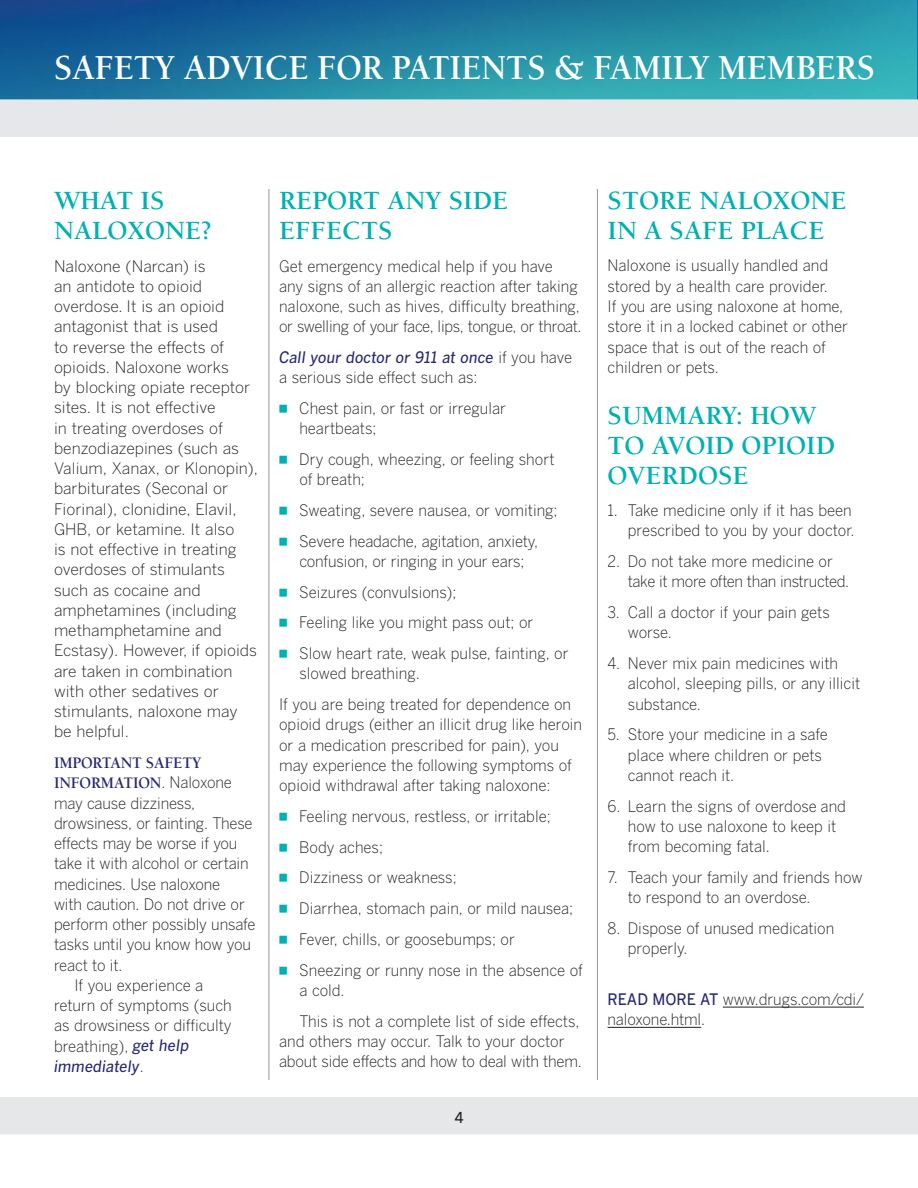
<style>
.page{position:relative;width:918px;height:1188px;background:#fff}
.page>*{position:absolute;margin:0;border:0;box-sizing:border-box;transform-origin:0 0}
.t1{font:700 36px "Berkeley";letter-spacing:-.01em;color:#fff;scale:.95 1}
.t2{font:700 27px/30px "Berkeley";color:#00b1b0}
.t3{font:700 16.5px/20.2px "Berkeley";letter-spacing:-.01em;color:#282973;scale:.95 1}
.t4{font:300 15.75px/20.2px "Benton Gothic";color:#231f20;scale:.95 1}
.t5{font:300 15.75px/20.2px "Benton Gothic";color:#231f20}
.t6{font:300 15.75px/20.2px "Benton Gothic";letter-spacing:-.025em;color:#231f20;scale:.95 1}
.t7{font:15.75px/30.8px "Universal Newswith Comm Pi";color:#00b1b0;text-align:justify;scale:.95 1}
.s1{font-family:"Benton Gothic";font-weight:300;font-size:15.75px;color:#231f20}
.s2{font-weight:500;font-style:italic;color:#282973}
.s3{font-weight:500;color:#282973}
</style>
<div class="page">
<hr style="left:723px;top:1007px;width:141px;height:1px;background:#231f20">
<hr style="left:608px;top:1027px;width:93px;height:1px;background:#231f20">
<hr style="left:597px;top:189px;width:1px;height:891px;background:#939598">
<hr style="left:269px;top:189px;width:1px;height:891px;background:#939598">
<svg style="left:0;top:0;width:918px;height:100px;background:#2282a3"></svg>
<div style="left:0;top:100px;width:918px;height:37px;background:#e6e7e9"></div>
<div style="left:0;top:1097px;width:918px;height:37px;background:#e6e7e9"></div>
<h1 class="t1" style="left:54px;top:48px;width:866px">SAFETY ADVICE FOR PATIENTS &amp; FAMILY MEMBERS</h1>
<h2 class="t2" style="left:54px;top:186px;width:160px">WHAT IS<br>NALOXONE?</h2>
<p class="t5" style="left:54px;top:255px;width:205px">Naloxone (Narcan) is<br>an antidote to opioid overdose. It is an opioid antagonist that is used<br>to reverse the effects of opioids. Naloxone works<br>by blocking opiate receptor sites. It is not effective<br>in treating overdoses of benzodiazepines (such as<br>Valium, Xanax, or Klonopin), barbiturates (Seconal or<br>Fiorinal), clonidine, Elavil,<br>GHB, or ketamine. It also<br>is not effective in treating overdoses of stimulants such as cocaine and amphetamines (including methamphetamine and<br>Ecstasy). However, if opioids are taken in combination with other sedatives or stimulants, naloxone may be helpful.</p>
<p class="t3" style="left:54px;top:753px;width:189px">IMPORTANT SAFETY<br>INFORMATION<span class="s1">. Naloxone</span></p>
<p class="t4" style="left:54px;top:792px;width:214px">may cause dizziness, drowsiness, or fainting. These effects may be worse if you take it with alcohol or certain medicines. Use naloxone<br>with caution. Do not drive or perform other possibly unsafe tasks until you know how you react to it.</p>
<p class="t4" style="left:54px;top:975px;width:189px;text-indent:20px">If you experience a return of symptoms (such as drowsiness or difficulty breathing), <span class="s2">get help immediately</span>.</p>
<h2 class="t2" style="left:279px;top:186px;width:231px">REPORT ANY SIDE<br>EFFECTS</h2>
<p class="t4" style="left:279px;top:255px;width:320px">Get emergency medical help if you have<br>any signs of an allergic reaction after taking naloxone, such as hives, difficulty breathing, or swelling of your face, lips, tongue, or throat.</p>
<p class="t4" style="left:279px;top:347px;width:310px"><span class="s2">Call your doctor or 911 at once</span> if you have a serious side effect such as:</p>
<p class="t4" style="left:299px;top:398px;width:219px">Chest pain, or fast or irregular heartbeats;</p>
<p class="t4" style="left:299px;top:449px;width:270px">Dry cough, wheezing, or feeling short of breath;</p>
<p class="t4" style="left:299px;top:495px;width:273px;line-height:30.8px">Sweating, severe nausea, or vomiting;<br>Severe headache, agitation, anxiety,</p>
<p class="t4" style="left:299px;top:546px;width:285px;line-height:30.8px">confusion, or ringing in your ears; Seizures (convulsions);<br>Feeling like you might pass out; or Slow heart rate, weak pulse, fainting, or</p>
<p class="t4" style="left:279px;top:658px;width:309px;line-height:30.8px;text-indent:20px">slowed breathing.<br>If you are being treated for dependence on</p>
<p class="t4" style="left:279px;top:714px;width:321px">opioid drugs (either an illicit drug like heroin or a medication prescribed for pain), you may experience the following symptoms of opioid withdrawal after taking naloxone:</p>
<p class="t4" style="left:299px;top:801px;width:300px;line-height:30.8px">Feeling nervous, restless, or irritable;<br>Body aches;<br>Dizziness or weakness;<br>Diarrhea, stomach pain, or mild nausea;<br>Fever, chills, or goosebumps; or<br>Sneezing or runny nose in the absence of</p>
<p class="t4" style="left:299px;top:975px;width:296px;line-height:30.8px">a cold.<br>This is not a complete list of side effects,</p>
<p class="t4" style="left:279px;top:1031px;width:320px">and others may occur. Talk to your doctor about side effects and how to deal with them.</p>
<p class="t7" style="left:279px;top:394px;width:10px">n</p>
<p class="t7" style="left:279px;top:445px;width:10px">n</p>
<p class="t7" style="left:279px;top:496px;width:10px">n n</p>
<p class="t7" style="left:279px;top:578px;width:10px">n n n</p>
<p class="t7" style="left:279px;top:802px;width:10px">n n n n n n</p>
<h2 class="t2" style="left:608px;top:186px;width:240px">STORE NALOXONE<br>IN A SAFE PLACE</h2>
<p class="t4" style="left:608px;top:255px;width:255px">Naloxone is usually handled and stored by a health care provider.<br>If you are using naloxone at home, store it in a locked cabinet or other space that is out of the reach of children or pets.</p>
<h2 class="t2" style="left:608px;top:401px;width:229px">SUMMARY: HOW<br>TO AVOID OPIOID<br>OVERDOSE</h2>
<p class="t4" style="left:608px;top:500px;width:261px;text-align:right">1. Take medicine only if it has been prescribed to you by your doctor.</p>
<p class="t6" style="left:628px;top:551px;width:235px;text-indent:-20px">2. Do not take more medicine or take it more often than instructed.</p>
<p class="t4" style="left:628px;top:602px;width:214px;text-indent:-20px">3. Call a doctor if your pain gets worse.</p>
<p class="t4" style="left:628px;top:653px;width:246px;text-indent:-20px">4. Never mix pain medicines with alcohol, sleeping pills, or any illicit substance.</p>
<p class="t4" style="left:628px;top:724px;width:212px;text-indent:-20px">5. Store your medicine in a safe place where children or pets cannot reach it.</p>
<p class="t4" style="left:628px;top:795px;width:231px;text-indent:-20px">6. Learn the signs of overdose and how to use naloxone to keep it from becoming fatal.</p>
<p class="t4" style="left:628px;top:867px;width:249px;text-indent:-20px">7. Teach your family and friends how to respond to an overdose.</p>
<p class="t4" style="left:628px;top:918px;width:219px;text-indent:-20px">8. Dispose of unused medication properly.</p>
<p class="t4" style="left:608px;top:989px;width:271px"><span class="s3">READ MORE AT</span> www.drugs.com/cdi/ naloxone.html.</p>
</div>
